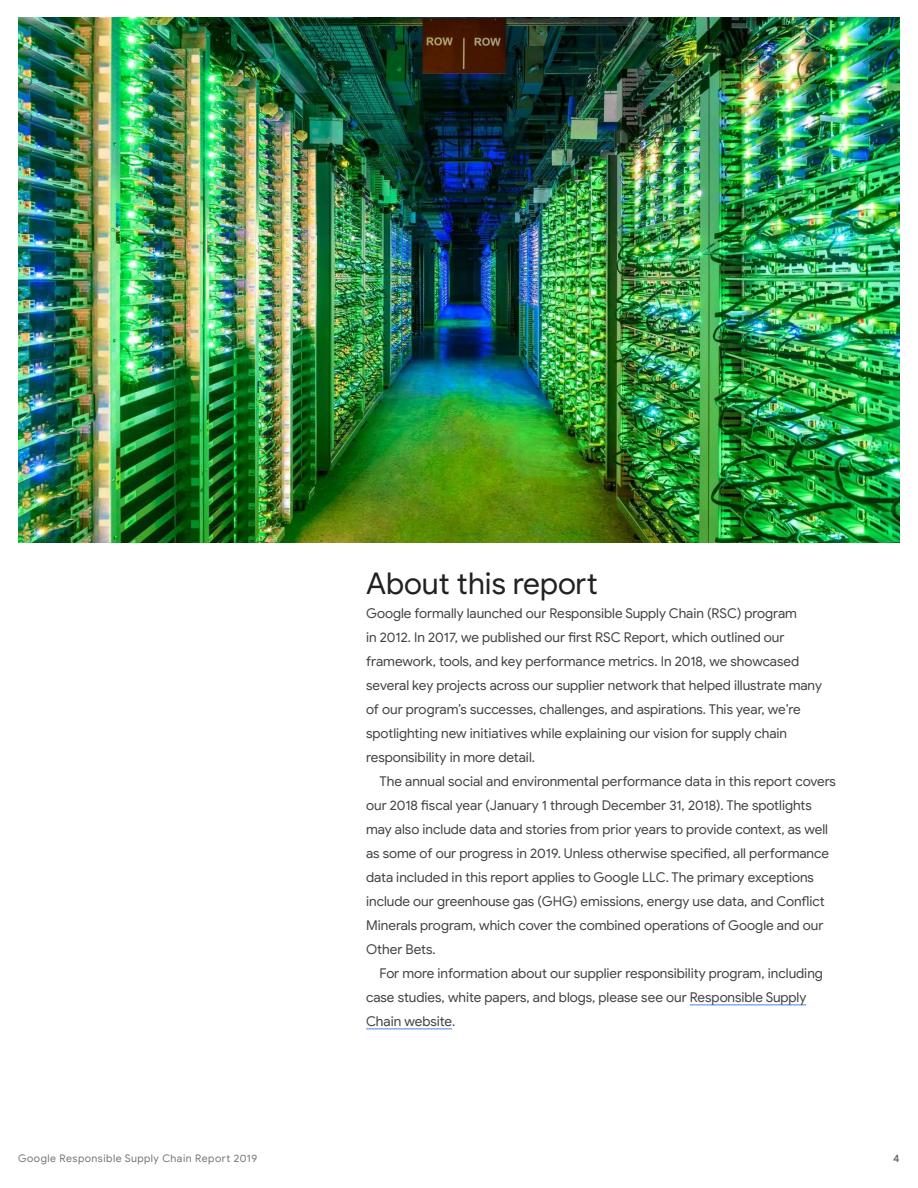
<style>
.page{position:relative;width:918px;height:1188px;background:#fff}
.page>*{position:absolute;margin:0;border:0;box-sizing:border-box;transform-origin:0 0}
.t1{font:30px "Google Sans";color:#212121}
.t2{font:13.5px/24px "Google Sans";color:#424242}
.t3{font:10.5px "Google Sans";letter-spacing:.045em;color:#757575}
.t4{font:500 10.5px "Google Sans";color:#616161}
</style>
<div class="page">
<hr style="left:690px;top:1005px;width:116px;height:1px;background:#4285f4">
<hr style="left:366px;top:1029px;width:86px;height:1px;background:#4285f4">
<img style="left:18px;top:18px;width:882px;height:524px">
<h1 class="t1" style="left:366px;top:565px;width:233px">About this report</h1>
<p class="t2" style="left:366px;top:601px;width:457px">Google formally launched our Responsible Supply Chain (RSC) program<br>in 2012. In 2017, we published our first RSC Report, which outlined our framework, tools, and key performance metrics. In 2018, we showcased several key projects across our supplier network that helped illustrate many of our program’s successes, challenges, and aspirations. This year, we’re spotlighting new initiatives while explaining our vision for supply chain responsibility in more detail.</p>
<p class="t2" style="left:366px;top:769px;width:471px;text-indent:14px">The annual social and environmental performance data in this report covers our 2018 fiscal year (January 1 through December 31, 2018). The spotlights may also include data and stories from prior years to provide context, as well as some of our progress in 2019. Unless otherwise specified, all performance data included in this report applies to Google LLC. The primary exceptions include our greenhouse gas (GHG) emissions, energy use data, and Conflict Minerals program, which cover the combined operations of Google and our Other Bets.</p>
<p class="t2" style="left:366px;top:961px;width:458px;text-indent:14px">For more information about our supplier responsibility program, including case studies, white papers, and blogs, please see our Responsible Supply<br>Chain website.</p>
<p class="t3" style="left:18px;top:1152px;width:241px">Google Responsible Supply Chain Report 2019</p>
<p class="t4" style="left:893px;top:1152px;width:8px">4</p>
</div>
